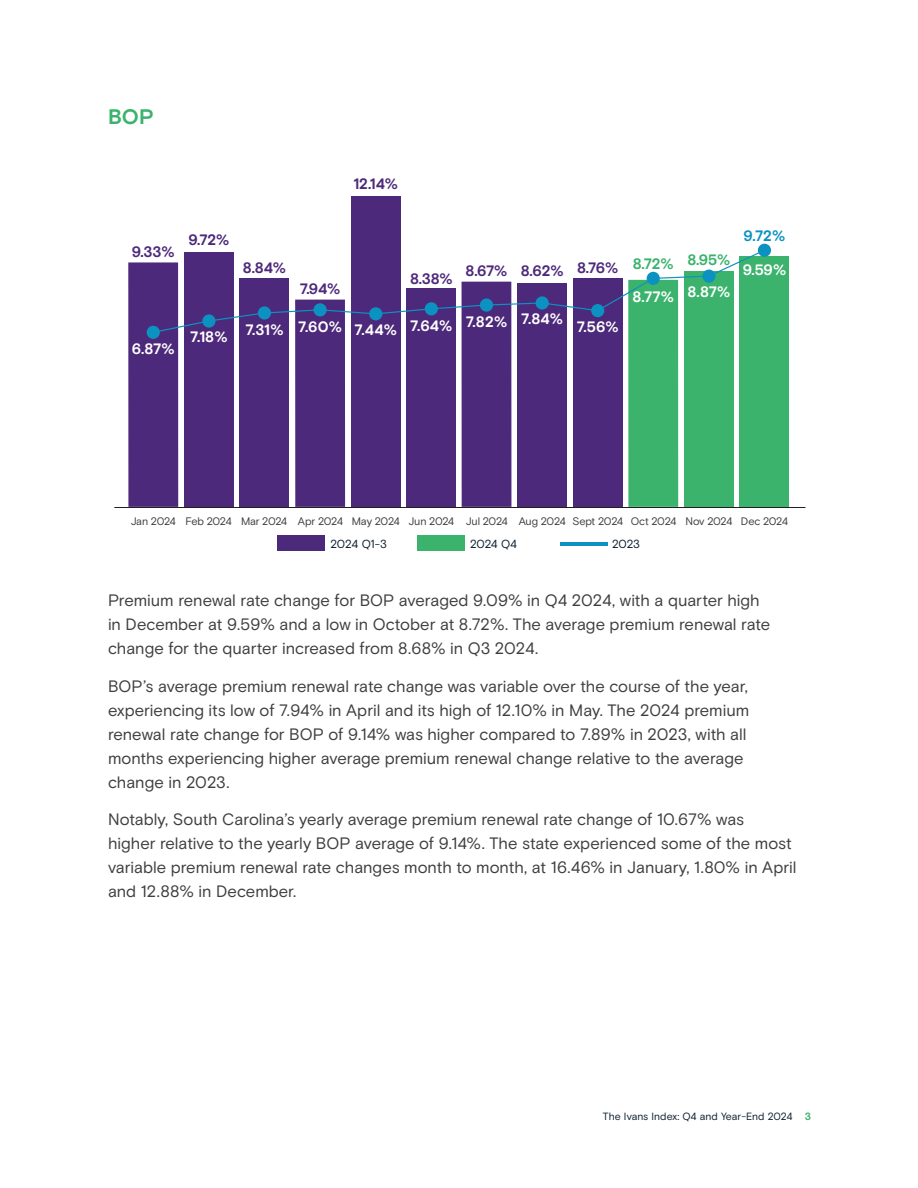
<style>
.page{position:relative;width:918px;height:1188px;background:#fff}
.page>*{position:absolute;margin:0;border:0;box-sizing:border-box;transform-origin:0 0}
.t1{font:700 21px "Basis Grotesque";color:#3bb36d}
.t2{font:16.5px/24px "Basis Grotesque";color:#3e3d40}
.t3{font:700 15.15px "Basis Grotesque";letter-spacing:.01em;color:#fff}
.t4{font:700 15.15px "Basis Grotesque";letter-spacing:-.01em;color:#4d297b}
.t5{font:700 15.15px "Basis Grotesque";color:#0c92c1}
.t6{font:11.7px "Basis Grotesque";letter-spacing:-.03em;color:#0c1f2f}
.t7{font:10.95px "Basis Grotesque";letter-spacing:-.03em;color:#3e3d40}
.t8{font:10.5px "Basis Grotesque";color:#0c1f2f}
.s1{font-weight:700;color:#3bb36d}
</style>
<div class="page">
<hr style="left:114px;top:507px;width:691px;height:1px;background:#231f20">
<div style="left:417px;top:536px;width:48px;height:15px;background:#3bb36d"></div>
<hr style="left:560px;top:542px;width:47px;height:3px;background:#0c92c1">
<div style="left:278px;top:536px;width:47px;height:15px;background:#4d297b"></div>
<div style="left:184px;top:252px;width:50px;height:255px;background:#4d297b"></div>
<div style="left:128px;top:262px;width:50px;height:245px;background:#4d297b"></div>
<div style="left:240px;top:278px;width:49px;height:229px;background:#4d297b"></div>
<div style="left:351px;top:196px;width:50px;height:311px;background:#4d297b"></div>
<div style="left:295px;top:300px;width:50px;height:207px;background:#4d297b"></div>
<div style="left:406px;top:289px;width:50px;height:218px;background:#4d297b"></div>
<div style="left:517px;top:283px;width:50px;height:224px;background:#4d297b"></div>
<div style="left:462px;top:282px;width:49px;height:225px;background:#4d297b"></div>
<div style="left:573px;top:278px;width:50px;height:229px;background:#4d297b"></div>
<div style="left:684px;top:271px;width:50px;height:236px;background:#3bb36d"></div>
<div style="left:628px;top:280px;width:50px;height:227px;background:#3bb36d"></div>
<div style="left:740px;top:256px;width:49px;height:251px;background:#3bb36d"></div>
<div style="left:147px;top:326px;width:13px;height:13px;background:#0c92c1;border-radius:50%"></div>
<div style="left:758px;top:244px;width:13px;height:13px;background:#0c92c1;border-radius:50%"></div>
<svg style="left:152px;top:249px;width:614px;height:85px"></svg>
<p class="t1" style="left:108px;top:104px;width:47px">BOP</p>
<p class="t4" style="left:354px;top:175px;width:46px">12.14%</p>
<p class="t4" style="left:132px;top:243px;width:44px">9.33%</p>
<p class="t3" style="left:132px;top:340px;width:44px">6.87%</p>
<p class="t4" style="left:189px;top:231px;width:42px">9.72%</p>
<p class="t3" style="left:190px;top:328px;width:39px">7.18%</p>
<p class="t4" style="left:243px;top:259px;width:44px">8.84%</p>
<p class="t4" style="left:300px;top:280px;width:42px">7.94%</p>
<p class="t4" style="left:410px;top:269px;width:44px">8.38%</p>
<p class="t4" style="left:466px;top:262px;width:266px">8.67% 8.62% 8.76% <sup>8.72%</sup> <sup>8.95%</sup></p>
<p class="t3" style="left:632px;top:285px;width:99px">8.77% 8.87%</p>
<p class="t3" style="left:245px;top:317px;width:319px">7.31% 7.60% 7.44% 7.64% 7.82% 7.84%</p>
<p class="t3" style="left:577px;top:318px;width:44px">7.56%</p>
<p class="t5" style="left:743px;top:226px;width:43px">9.72%</p>
<p class="t3" style="left:743px;top:261px;width:45px">9.59%</p>
<p class="t7" style="left:131px;top:515px;width:659px">Jan 2024 Feb 2024 Mar 2024 Apr 2024 May 2024 Jun 2024 Jul 2024 Aug 2024 Sept 2024 Oct 2024 Nov 2024 Dec 2024</p>
<p class="t6" style="left:331px;top:537px;width:58px">2024 Q1-3</p>
<p class="t6" style="left:470px;top:537px;width:49px">2024 Q4</p>
<p class="t6" style="left:612px;top:537px;width:29px">2023</p>
<p class="t2" style="left:108px;top:589px;width:664px">Premium renewal rate change for BOP averaged 9.09% in Q4 2024, with a quarter high in December at 9.59% and a low in October at 8.72%. The average premium renewal rate change for the quarter increased from 8.68% in Q3 2024.</p>
<p class="t2" style="left:108px;top:674px;width:643px">BOP’s average premium renewal rate change was variable over the course of the year, experiencing its low of 7.94% in April and its high of 12.10% in May. The 2024 premium renewal rate change for BOP of 9.14% was higher compared to 7.89% in 2023, with all months experiencing higher average premium renewal change relative to the average change in 2023.</p>
<p class="t2" style="left:108px;top:808px;width:690px">Notably, South Carolina’s yearly average premium renewal rate change of 10.67% was<br>higher relative to the yearly BOP average of 9.14%. The state experienced some of the most variable premium renewal rate changes month to month, at 16.46% in January, 1.80% in April and 12.88% in December.</p>
<p class="t8" style="left:603px;top:1110px;width:210px">The Ivans Index: Q4 and Year-End 2024 <span class="s1">3</span></p>
</div>
